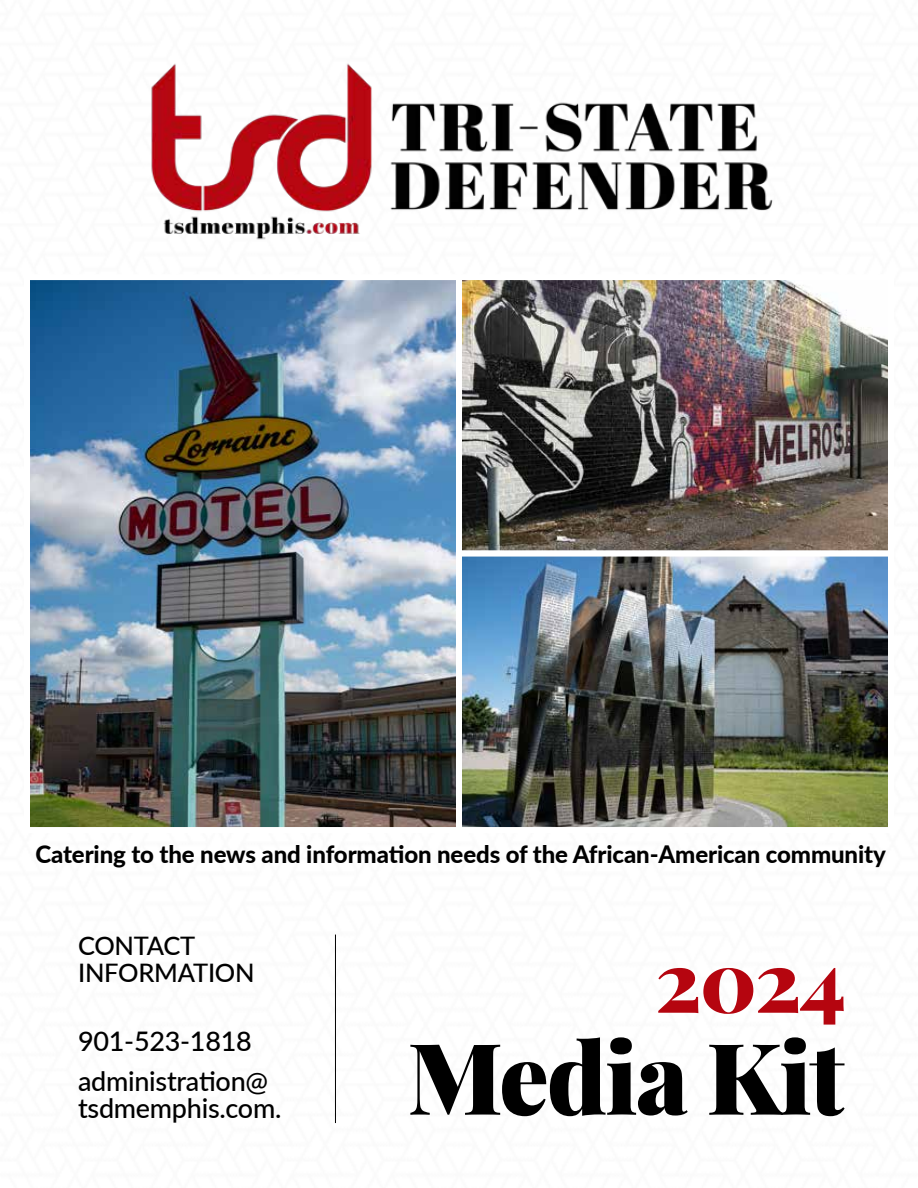
<style>
.page{position:relative;width:918px;height:1188px;background:#fff}
.page>*{position:absolute;margin:0;border:0;box-sizing:border-box;transform-origin:0 0}
.t1{font:900 99px "Playfair Display";letter-spacing:-.02em;color:#000}
.t2{font:900 84px "Playfair Display";color:#b5050f}
.t3{font:500 27px/40.5px "Lato";letter-spacing:-.01em;color:#000}
.t4{font:500 25.5px/27px "Lato";letter-spacing:-.01em;color:#000}
.t5{font:800 24px "Lato";letter-spacing:-.005em;color:#000}
</style>
<div class="page">
<img style="left:151px;top:63px;width:622px;height:177px">
<img style="left:31px;top:281px;width:424px;height:545px">
<div style="left:24px;top:274px;width:438px;height:559px;border:6px solid #fff"></div>
<img style="left:463px;top:281px;width:424px;height:269px">
<div style="left:456px;top:274px;width:438px;height:283px;border:6px solid #fff"></div>
<img style="left:463px;top:558px;width:424px;height:268px">
<div style="left:456px;top:551px;width:438px;height:282px;border:6px solid #fff"></div>
<hr style="left:335px;top:935px;width:1px;height:188px;background:#000">
<p class="t5" style="left:35px;top:837px;width:852px">Catering to the news and information needs of the African-American community</p>
<p class="t4" style="left:78px;top:931px;width:178px">CONTACT<br>INFORMATION</p>
<p class="t3" style="left:78px;top:1020px;width:192px">901-523-1818 administration@</p>
<p class="t3" style="left:78px;top:1087px;width:205px">tsdmemphis.com.</p>
<h2 class="t2" style="left:655px;top:915px;width:192px">2024</h2>
<h1 class="t1" style="left:407px;top:999px;width:439px">Media Kit</h1>
</div>
